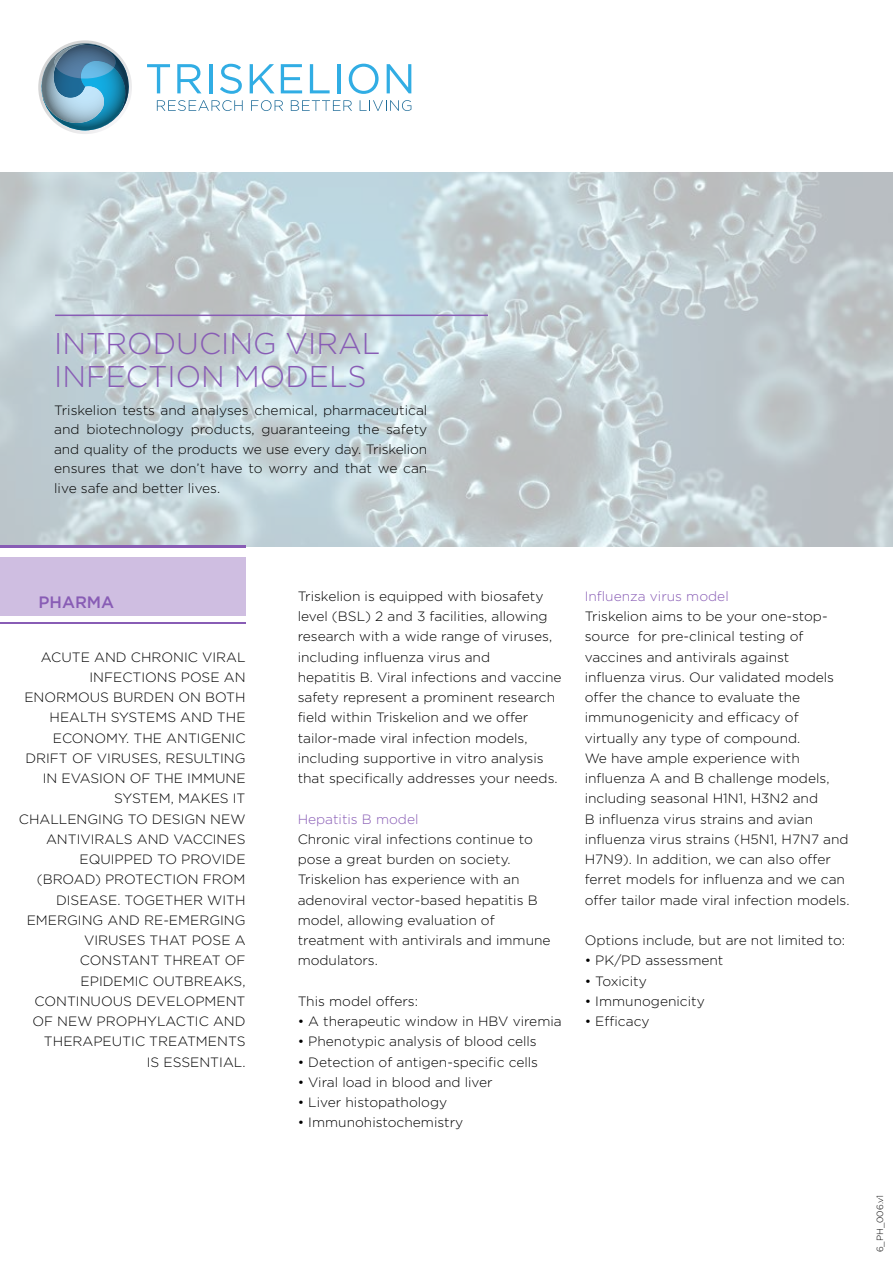
<style>
.page{position:relative;width:893px;height:1263px;background:#fff}
.page>*{position:absolute;margin:0;border:0;box-sizing:border-box;transform-origin:0 0}
.t1{font:300 30px/33px "Gotham";color:#885cb5}
.t2{font:500 16.5px "Gotham";color:#885cb5}
.t3{font:300 13.5px/20.2px "Gotham";color:#000}
.t4{font:300 13.5px "Gotham";color:#885cb5}
.t5{font:300 9px "Gotham";color:#000}
</style>
<div class="page">
<img style="left:0;top:173px;width:893px;height:374px">
<hr style="left:55px;top:315px;width:433px;height:1px;background:#885cb5">
<div style="left:0;top:557px;width:246px;height:59px;background:#cfbee1"></div>
<hr style="left:0;top:545px;width:246px;height:3px;background:#885cb5">
<hr style="left:0;top:622px;width:246px;height:2px;background:#885cb5">
<svg style="left:38px;top:40px;width:94px;height:94px"></svg>
<svg style="left:147px;top:64px;width:23px;height:29px"></svg>
<svg style="left:177px;top:64px;width:24px;height:29px"></svg>
<hr style="left:209px;top:64px;width:3px;height:29px;background:#31ade4">
<svg style="left:220px;top:64px;width:22px;height:30px"></svg>
<svg style="left:250px;top:64px;width:24px;height:29px"></svg>
<svg style="left:281px;top:64px;width:21px;height:29px"></svg>
<svg style="left:310px;top:64px;width:20px;height:29px"></svg>
<hr style="left:337px;top:64px;width:3px;height:29px;background:#31ade4">
<svg style="left:349px;top:64px;width:30px;height:30px"></svg>
<svg style="left:387px;top:64px;width:24px;height:29px"></svg>
<svg style="left:157px;top:100px;width:86px;height:11px"></svg>
<svg style="left:251px;top:100px;width:32px;height:11px"></svg>
<svg style="left:291px;top:100px;width:61px;height:11px"></svg>
<svg style="left:360px;top:100px;width:51px;height:11px"></svg>
<h1 class="t1" style="left:54px;top:326px;width:328px">INTRODUCING VIRAL<br>INFECTION MODELS</h1>
<p class="t3" style="left:54px;top:400px;width:375px;line-height:19.5px;text-align:justify">Triskelion tests and analyses chemical, pharmaceutical and biotechnology products, guaranteeing the safety and quality of the products we use every day. Triskelion ensures that we don’t have to worry and that we can live safe and better lives.</p>
<p class="t2" style="left:38px;top:591px;width:77px">PHARMA</p>
<p class="t3" style="left:19px;top:646px;width:228px;text-align:right">ACUTE AND CHRONIC VIRAL<br>INFECTIONS POSE AN<br>ENORMOUS BURDEN ON BOTH<br>HEALTH SYSTEMS AND THE<br>ECONOMY. THE ANTIGENIC<br>DRIFT OF VIRUSES, RESULTING<br>IN EVASION OF THE IMMUNE<br>SYSTEM, MAKES IT<br>CHALLENGING TO DESIGN NEW<br>ANTIVIRALS AND VACCINES<br>EQUIPPED TO PROVIDE (BROAD) PROTECTION FROM<br>DISEASE. TOGETHER WITH<br>EMERGING AND RE-EMERGING<br>VIRUSES THAT POSE A<br>CONSTANT THREAT OF<br>EPIDEMIC OUTBREAKS,<br>CONTINUOUS DEVELOPMENT<br>OF NEW PROPHYLACTIC AND<br>THERAPEUTIC TREATMENTS<br>IS ESSENTIAL.</p>
<p class="t3" style="left:298px;top:585px;width:265px">Triskelion is equipped with biosafety level (BSL) 2 and 3 facilities, allowing research with a wide range of viruses, including influenza virus and<br>hepatitis B. Viral infections and vaccine safety represent a prominent research field within Triskelion and we offer tailor-made viral infection models, including supportive in vitro analysis that specifically addresses your needs.</p>
<p class="t4" style="left:298px;top:810px;width:122px">Hepatitis B model</p>
<p class="t3" style="left:298px;top:828px;width:254px">Chronic viral infections continue to pose a great burden on society.<br>Triskelion has experience with an adenoviral vector-based hepatitis B model, allowing evaluation of treatment with antivirals and immune modulators.</p>
<p class="t3" style="left:298px;top:990px;width:122px">This model offers:</p>
<p class="t3" style="left:298px;top:1011px;width:266px">• A therapeutic window in HBV viremia</p>
<p class="t3" style="left:298px;top:1031px;width:241px">• Phenotypic analysis of blood cells</p>
<p class="t3" style="left:298px;top:1051px;width:242px">• Detection of antigen-specific cells</p>
<p class="t3" style="left:298px;top:1071px;width:197px">• Viral load in blood and liver</p>
<p class="t3" style="left:298px;top:1092px;width:151px">• Liver histopathology</p>
<p class="t3" style="left:298px;top:1112px;width:167px">• Immunohistochemistry</p>
<p class="t4" style="left:585px;top:587px;width:146px">Influenza virus model</p>
<p class="t3" style="left:585px;top:606px;width:266px">Triskelion aims to be your one-stop&shy;source for pre-clinical testing of vaccines and antivirals against influenza virus. Our validated models offer the chance to evaluate the immunogenicity and efficacy of virtually any type of compound.<br>We have ample experience with influenza A and B challenge models, including seasonal H1N1, H3N2 and<br>B influenza virus strains and avian influenza virus strains (H5N1, H7N7 and H7N9). In addition, we can also offer ferret models for influenza and we can offer tailor made viral infection models.</p>
<p class="t3" style="left:585px;top:930px;width:262px">Options include, but are not limited to:</p>
<p class="t3" style="left:585px;top:950px;width:140px">• PK/PD assessment</p>
<p class="t3" style="left:585px;top:970px;width:64px">• Toxicity</p>
<p class="t3" style="left:585px;top:990px;width:122px">• Immunogenicity</p>
<p class="t3" style="left:585px;top:1011px;width:66px">• Efficacy</p>
<p class="t5" style="left:874px;top:1252px;width:59px;rotate:-90deg">6_PH_006.v1</p>
</div>
